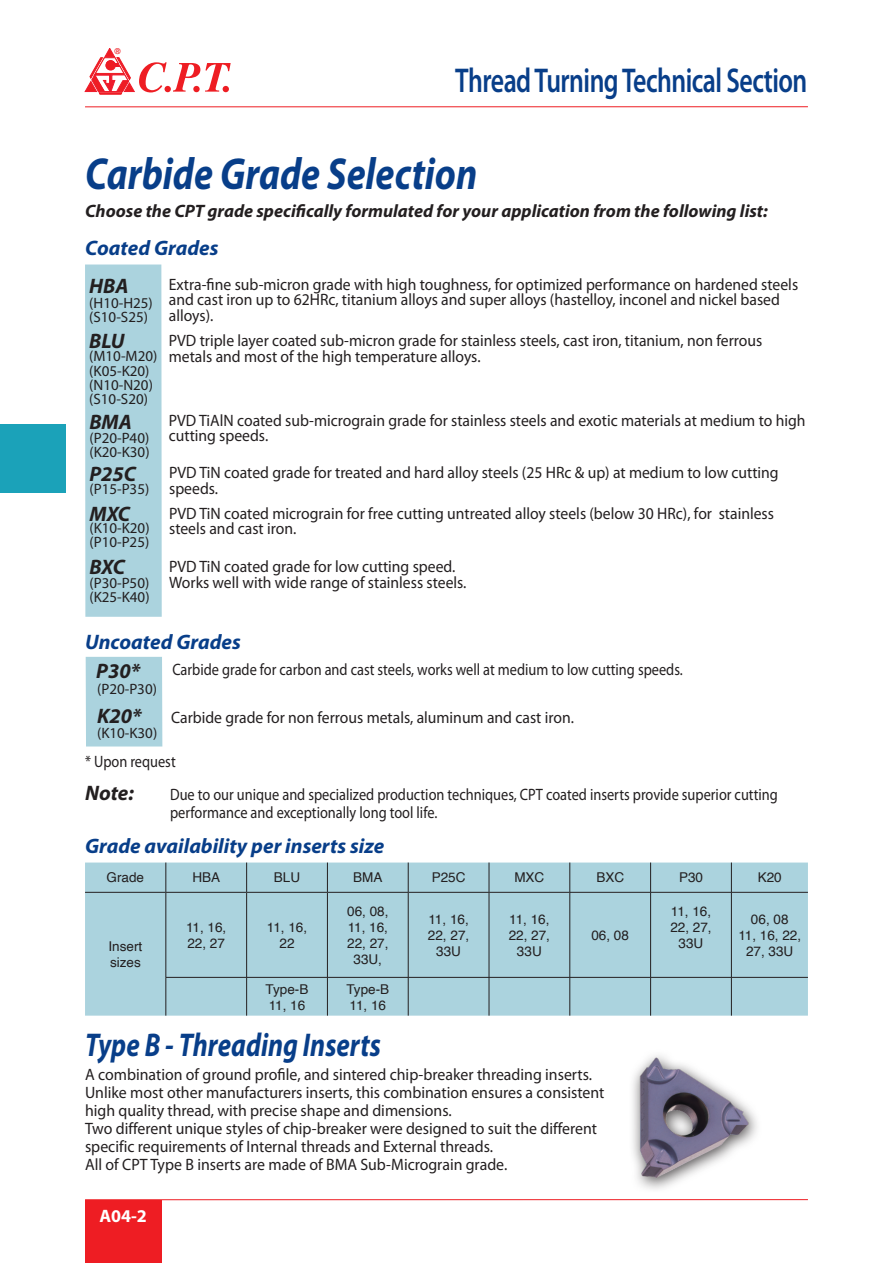
<style>
.page{position:relative;width:893px;height:1263px;background:#fff}
.page>*{position:absolute;margin:0;border:0;box-sizing:border-box;transform-origin:0 0}
.t1{font:italic 700 45px "Myriad Pro";color:#083e89;scale:.84 1}
.t2{font:600 34.5px "Myriad Pro";letter-spacing:-.02em;color:#083e89;scale:.75 1}
.t3{font:italic 700 33px "Myriad Pro";color:#083e89;scale:.81 1}
.t4{font:italic 700 21px "Myriad Pro";color:#083e89}
.t5{font:italic 700 21px/44.8px "Myriad Pro";color:#231f20}
.t6{font:italic 700 18px "Myriad Pro";color:#231f20}
.t7{font:700 18px "Myriad Pro";color:#fff}
.t8{font:16.5px/15.8px "Myriad Pro";color:#231f20;scale:.95 1}
.t9{font:16.5px/18px "Myriad Pro";color:#231f20;scale:.96 1}
.t10{font:16.5px/18px "Myriad Pro";color:#231f20;scale:.87 1}
.t11{font:15px/14.2px "Myriad Pro";color:#231f20}
.t12{font:13.5px/16.2px "Helvetica";color:#231f20;text-align:center}
.t13{font:500 11.25px "Win Soft Pro";color:#ee1d23}
</style>
<div class="page">
<hr style="left:85px;top:106px;width:723px;height:1px;background:#ee1d23">
<div style="left:0;top:424px;width:66px;height:68px;background:#1ba2b9"></div>
<div style="left:85px;top:1200px;width:77px;height:63px;background:#ee1d23"></div>
<hr style="left:85px;top:1199px;width:723px;height:1px;background:#ee1d23">
<svg style="left:85px;top:48px;width:146px;height:46px"></svg>
<div style="left:85px;top:264px;width:77px;height:353px;background:#abd3de"></div>
<img style="left:584px;top:1055px;width:208px;height:146px">
<div style="left:86px;top:657px;width:76px;height:89px;background:#abd3de"></div>
<div style="left:85px;top:862px;width:723px;height:154px;background:#abd3de"></div>
<div style="left:490px;top:893px;width:318px;height:123px;background:#abd3de"></div>
<hr style="left:166px;top:862px;width:1px;height:30px;background:#231f20">
<hr style="left:246px;top:862px;width:1px;height:30px;background:#231f20">
<hr style="left:327px;top:862px;width:1px;height:30px;background:#231f20">
<hr style="left:408px;top:862px;width:1px;height:30px;background:#231f20">
<hr style="left:166px;top:893px;width:1px;height:84px;background:#231f20">
<hr style="left:246px;top:893px;width:1px;height:84px;background:#231f20">
<hr style="left:327px;top:893px;width:1px;height:84px;background:#231f20">
<hr style="left:408px;top:893px;width:1px;height:84px;background:#231f20">
<hr style="left:166px;top:977px;width:1px;height:39px;background:#231f20">
<hr style="left:246px;top:977px;width:1px;height:39px;background:#231f20">
<hr style="left:327px;top:977px;width:1px;height:39px;background:#231f20">
<hr style="left:408px;top:977px;width:1px;height:39px;background:#231f20">
<hr style="left:489px;top:862px;width:1px;height:30px;background:#231f20">
<hr style="left:489px;top:893px;width:1px;height:84px;background:#231f20">
<hr style="left:489px;top:977px;width:1px;height:39px;background:#231f20">
<hr style="left:85px;top:892px;width:81px;height:1px;background:#231f20">
<hr style="left:166px;top:892px;width:81px;height:1px;background:#231f20">
<hr style="left:247px;top:892px;width:80px;height:1px;background:#231f20">
<hr style="left:327px;top:892px;width:81px;height:1px;background:#231f20">
<hr style="left:408px;top:892px;width:81px;height:1px;background:#231f20">
<hr style="left:489px;top:892px;width:81px;height:1px;background:#231f20">
<hr style="left:570px;top:892px;width:80px;height:1px;background:#231f20">
<hr style="left:651px;top:892px;width:80px;height:1px;background:#231f20">
<hr style="left:731px;top:892px;width:77px;height:1px;background:#231f20">
<hr style="left:570px;top:862px;width:1px;height:30px;background:#231f20">
<hr style="left:650px;top:862px;width:1px;height:30px;background:#231f20">
<hr style="left:731px;top:862px;width:1px;height:30px;background:#231f20">
<hr style="left:570px;top:892px;width:1px;height:85px;background:#231f20">
<hr style="left:650px;top:892px;width:1px;height:85px;background:#231f20">
<hr style="left:731px;top:892px;width:1px;height:85px;background:#231f20">
<hr style="left:570px;top:977px;width:1px;height:39px;background:#231f20">
<hr style="left:650px;top:977px;width:1px;height:39px;background:#231f20">
<hr style="left:731px;top:977px;width:1px;height:39px;background:#231f20">
<hr style="left:166px;top:977px;width:81px;height:1px;background:#231f20">
<hr style="left:247px;top:977px;width:80px;height:1px;background:#231f20">
<hr style="left:327px;top:977px;width:81px;height:1px;background:#231f20">
<hr style="left:408px;top:977px;width:81px;height:1px;background:#231f20">
<hr style="left:489px;top:977px;width:81px;height:1px;background:#231f20">
<hr style="left:570px;top:977px;width:81px;height:1px;background:#231f20">
<hr style="left:651px;top:977px;width:80px;height:1px;background:#231f20">
<hr style="left:731px;top:977px;width:77px;height:1px;background:#231f20">
<p class="t13" style="left:114px;top:46px;width:8px">®</p>
<h2 class="t2" style="left:455px;top:58px;width:471px">Thread Turning Technical Section</h2>
<h1 class="t1" style="left:85px;top:145px;width:468px">Carbide Grade Selection</h1>
<p class="t6" style="left:85px;top:199px;width:684px">Choose the CPT grade specifically formulated for your application from the following list:</p>
<p class="t4" style="left:85px;top:235px;width:135px">Coated Grades</p>
<p class="t5" style="left:89px;top:263px;width:41px">HBA</p>
<p class="t11" style="left:89px;top:295px;width:65px">(H10-H25) (S10-S25)</p>
<p class="t5" style="left:89px;top:318px;width:37px">BLU</p>
<p class="t11" style="left:89px;top:349px;width:70px">(M10-M20) (K05-K20) (N10-N20) (S10-S20)</p>
<p class="t5" style="left:89px;top:399px;width:44px">BMA</p>
<p class="t11" style="left:89px;top:430px;width:62px">(P20-P40) (K20-K30)</p>
<p class="t5" style="left:89px;top:451px;width:48px">P25C</p>
<p class="t11" style="left:89px;top:482px;width:61px">(P15-P35)</p>
<p class="t5" style="left:89px;top:490px;width:42px">MXC</p>
<p class="t11" style="left:89px;top:521px;width:62px">(K10-K20) (P10-P25)</p>
<p class="t5" style="left:89px;top:544px;width:37px">BXC</p>
<p class="t11" style="left:89px;top:575px;width:62px">(P30-P50) (K25-K40)</p>
<p class="t8" style="left:169px;top:276px;width:664px">Extra-fine sub-micron grade with high toughness, for optimized performance on hardened steels and cast iron up to 62HRc, titanium alloys and super alloys (hastelloy, inconel and nickel based alloys).</p>
<p class="t8" style="left:169px;top:333px;width:626px">PVD triple layer coated sub-micron grade for stainless steels, cast iron, titanium, non ferrous metals and most of the high temperature alloys.</p>
<p class="t8" style="left:169px;top:412px;width:672px">PVD TiAlN coated sub-micrograin grade for stainless steels and exotic materials at medium to high cutting speeds.</p>
<p class="t8" style="left:169px;top:465px;width:643px">PVD TiN coated grade for treated and hard alloy steels (25 HRc &amp; up) at medium to low cutting speeds.</p>
<p class="t8" style="left:169px;top:505px;width:638px">PVD TiN coated micrograin for free cutting untreated alloy steels (below 30 HRc), for stainless steels and cast iron.</p>
<p class="t8" style="left:169px;top:558px;width:315px">PVD TiN coated grade for low cutting speed.<br>Works well with wide range of stainless steels.</p>
<p class="t4" style="left:85px;top:629px;width:157px">Uncoated Grades</p>
<p class="t5" style="left:96px;top:648px;width:47px">P30*<br>K20*</p>
<p class="t10" style="left:172px;top:660px;width:588px">Carbide grade for carbon and cast steels, works well at medium to low cutting speeds.</p>
<p class="t11" style="left:97px;top:681px;width:61px">(P20-P30)</p>
<p class="t11" style="left:97px;top:725px;width:62px">(K10-K30)</p>
<p class="t8" style="left:171px;top:709px;width:425px">Carbide grade for non ferrous metals, aluminum and cast iron.</p>
<p class="t10" style="left:85px;top:752px;width:106px">* Upon request</p>
<p class="t5" style="left:85px;top:769px;width:50px">Note:</p>
<p class="t10" style="left:170px;top:785px;width:700px">Due to our unique and specialized production techniques, CPT coated inserts provide superior cutting performance and exceptionally long tool life.</p>
<p class="t4" style="left:85px;top:832px;width:301px">Grade availability per inserts size</p>
<p class="t12" style="left:107px;top:870px;width:39px">Grade</p>
<p class="t12" style="left:192px;top:870px;width:29px">HBA</p>
<p class="t12" style="left:274px;top:870px;width:28px">BLU</p>
<p class="t12" style="left:353px;top:870px;width:31px">BMA</p>
<p class="t12" style="left:432px;top:870px;width:35px">P25C</p>
<p class="t12" style="left:514px;top:870px;width:31px">MXC</p>
<p class="t12" style="left:596px;top:870px;width:29px">BXC</p>
<p class="t12" style="left:679px;top:870px;width:26px">P30</p>
<p class="t12" style="left:758px;top:870px;width:26px">K20</p>
<p class="t12" style="left:109px;top:939px;width:35px;text-align:left">Insert sizes</p>
<p class="t12" style="left:186px;top:920px;width:42px;text-align:left">11, 16,<br>22, 27</p>
<p class="t12" style="left:267px;top:920px;width:42px">11, 16,<br>22</p>
<p class="t12" style="left:347px;top:904px;width:43px">06, 08,<br>11, 16,<br>22, 27,<br>33U,</p>
<p class="t12" style="left:428px;top:912px;width:43px">11, 16,<br>22, 27,<br>33U</p>
<p class="t12" style="left:509px;top:912px;width:43px">11, 16,<br>22, 27,<br>33U</p>
<p class="t12" style="left:266px;top:982px;width:44px;text-align:left">Type-B<br>11, 16</p>
<p class="t12" style="left:346px;top:982px;width:44px;text-align:left">Type-B<br>11, 16</p>
<p class="t12" style="left:591px;top:928px;width:39px">06, 08</p>
<h3 class="t3" style="left:85px;top:1023px;width:367px">Type B - Threading Inserts</h3>
<p class="t9" style="left:85px;top:1066px;width:543px">A combination of ground profile, and sintered chip-breaker threading inserts.<br>Unlike most other manufacturers inserts, this combination ensures a consistent high quality thread, with precise shape and dimensions.<br>Two different unique styles of chip-breaker were designed to suit the different specific requirements of Internal threads and External threads.<br>All of CPT Type B inserts are made of BMA Sub-Micrograin grade.</p>
<p class="t7" style="left:99px;top:1204px;width:45px">A04-2</p>
<p class="t12" style="left:670px;top:904px;width:43px">11, 16,<br>22, 27,<br>33U</p>
<p class="t12" style="left:738px;top:912px;width:64px">06, 08<br>11, 16, 22,<br>27, 33U</p>
</div>
